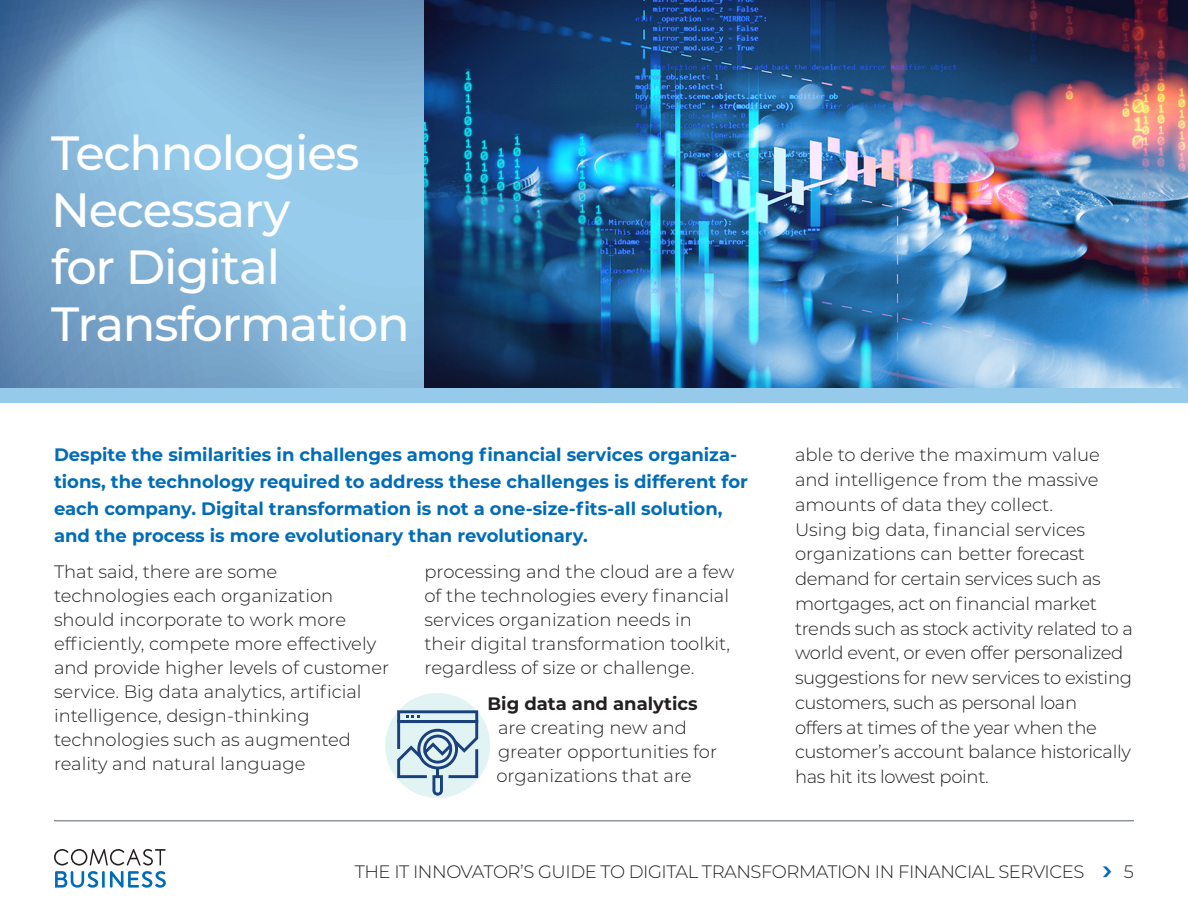
<style>
.page{position:relative;width:1188px;height:918px;background:#fff}
.page>*{position:absolute;margin:0;border:0;box-sizing:border-box;transform-origin:0 0}
._2_Headline_1{font:500 48px/57px "Montserrat";letter-spacing:-.025em;color:#fff}
.t1{font:700 30px "Proxima Nova";color:#006cb7}
._1_text{font:300 18px/24px "Montserrat";color:#231f20}
._1_text-2{font:300 18px/24.8px "Montserrat";letter-spacing:-.02em;color:#231f20}
._1_text_first_para{font:700 18px/27px "Montserrat";color:#006cb7}
._2_Footer_headline{font:300 18px "Montserrat";letter-spacing:-.025em;color:#231f20}
.s1{font-weight:700}
.s2{font-family:"Montserrat";font-weight:300;font-size:18px;color:#231f20}
</style>
<div class="page">
<svg style="left:54px;top:849px;width:112px;height:39px"></svg>
<hr style="left:54px;top:820px;width:1080px;height:1px;background:#8f959d">
<svg style="left:0;top:0;width:424px;height:388px;background:#81b1d5"></svg>
<img style="left:424px;top:0;width:764px;height:388px">
<div style="left:0;top:388px;width:1188px;height:15px;background:#95caea"></div>
<div style="left:385px;top:693px;width:105px;height:105px;background:#e1f3f3;border-radius:50%"></div>
<svg style="left:397px;top:710px;width:81px;height:86px"></svg>
<p class="_2_Headline_1" style="left:51px;top:123px;width:360px">Technologies<br>Necessary<br>for Digital<br>Transformation</p>
<p class="_1_text_first_para" style="left:54px;top:441px;width:695px">Despite the similarities in challenges among financial services organiza&shy;tions, the technology required to address these challenges is different for each company. Digital transformation is not a one-size-fits-all solution, and the process is more evolutionary than revolutionary.</p>
<p class="_1_text" style="left:54px;top:559px;width:337px">That said, there are some technologies each organization should incorporate to work more efficiently, compete more effectively and provide higher levels of customer service. Big data analytics, artificial intelligence, design-thinking technologies such as augmented reality and natural language</p>
<p class="_1_text" style="left:424px;top:559px;width:311px">processing and the cloud are a few of the technologies every financial services organization needs in their digital transformation toolkit, regardless of size or challenge.</p>
<p class="_1_text" style="left:496px;top:691px;width:222px;text-indent:-9px"><span class="s1">Big data and analytics </span>are creating new and greater opportunities for organizations that are</p>
<p class="_1_text-2" style="left:795px;top:442px;width:340px">able to derive the maximum value and intelligence from the massive amounts of data they collect.<br>Using big data, financial services organizations can better forecast demand for certain services such as mortgages, act on financial market trends such as stock activity related to a world event, or even offer personalized suggestions for new services to existing customers, such as personal loan<br>offers at times of the year when the customer’s account balance historically has hit its lowest point.</p>
<p class="_2_Footer_headline" style="left:355px;top:859px;width:731px">THE IT INNOVATOR’S GUIDE TO DIGITAL TRANSFORMATION IN FINANCIAL SERVICES</p>
<p class="t1" style="left:1102px;top:854px;width:33px">› <span class="s2">5</span></p>
</div>
